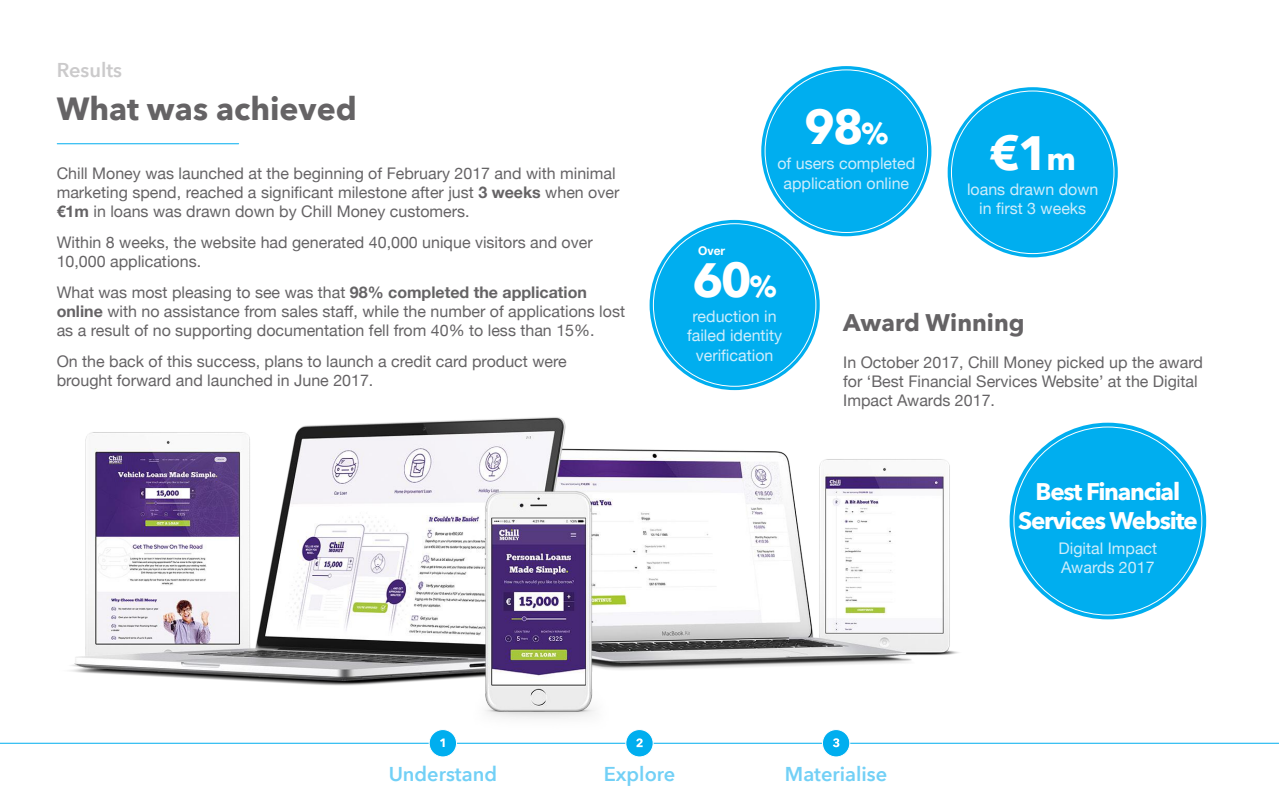
<style>
.page{position:relative;width:1279px;height:800px;background:#fff}
.page>*{position:absolute;margin:0;border:0;box-sizing:border-box;transform-origin:0 0}
.t1{font:700 48px "Avenir Next";color:#fff}
.t2{font:700 32px "Avenir Next";color:#656365}
.t3{font:700 24px/28.8px "Avenir Next";letter-spacing:-.05em;color:#fff;text-align:center}
.t4{font:700 24px "Avenir Next";color:#656365}
.t5{font:600 20px "Avenir Next";color:#72d0f6}
.t6{font:600 20px "Avenir Next";color:#cbcacb}
.t7{font:16px/19.2px "Helvetica Neue";color:#656365}
.t8{font:16px/19.2px "Helvetica Neue";color:#cdedfc;text-align:center}
.t9{font:700 12px "Helvetica Neue";color:#fff}
.s1{font-weight:700}
.s2{font-size:30px}
.s3{font-size:32px}
</style>
<div class="page">
<svg style="left:947px;top:87px;width:170px;height:170px;background:#30bdf1"></svg>
<svg style="left:1009px;top:422px;width:197px;height:197px;background:#30bdf1"></svg>
<div style="left:951px;top:91px;width:163px;height:162px;background:#00aeef;border-radius:50%"></div>
<div style="left:1013px;top:427px;width:188px;height:188px;background:#00aeef;border-radius:50%"></div>
<hr style="left:0;top:742px;width:1278px;height:1px;background:#00aeef">
<div style="left:626px;top:729px;width:27px;height:27px;background:#00aeef;border-radius:50%"></div>
<div style="left:625px;top:729px;width:28px;height:28px;border:1px solid #fff;border-radius:50%"></div>
<div style="left:429px;top:729px;width:27px;height:27px;background:#00aeef;border-radius:50%"></div>
<div style="left:429px;top:729px;width:28px;height:28px;border:1px solid #fff;border-radius:50%"></div>
<div style="left:822px;top:729px;width:27px;height:27px;background:#00aeef;border-radius:50%"></div>
<div style="left:822px;top:729px;width:28px;height:28px;border:1px solid #fff;border-radius:50%"></div>
<svg style="left:440px;top:738px;width:4px;height:8px"></svg>
<svg style="left:636px;top:738px;width:6px;height:9px"></svg>
<svg style="left:832px;top:738px;width:7px;height:9px"></svg>
<hr style="left:57px;top:143px;width:182px;height:1px;background:#00aeef">
<svg style="left:759px;top:65px;width:174px;height:173px"></svg>
<div style="left:765px;top:70px;width:162px;height:162px;background:#00aeef;border-radius:50%"></div>
<img style="left:70px;top:417px;width:889px;height:302px">
<svg style="left:648px;top:218px;width:173px;height:173px"></svg>
<div style="left:653px;top:224px;width:163px;height:162px;background:#00aeef;border-radius:50%"></div>
<p class="t6" style="left:57px;top:53px;width:67px">Results</p>
<h2 class="t2" style="left:57px;top:81px;width:302px">What was achieved</h2>
<p class="t7" style="left:57px;top:164px;width:564px">Chill Money was launched at the beginning of February 2017 and with minimal marketing spend, reached a significant milestone after just <span class="s1">3 weeks</span> when over <span class="s1">€1m</span> in loans was drawn down by Chill Money customers.</p>
<p class="t7" style="left:57px;top:233px;width:537px">Within 8 weeks, the website had generated 40,000 unique visitors and over<br>10,000 applications.</p>
<p class="t7" style="left:57px;top:283px;width:570px">What was most pleasing to see was that <span class="s1">98% completed the application online</span> with no assistance from sales staff, while the number of applications lost as a result of no supporting documentation fell from 40% to less than 15%.</p>
<p class="t7" style="left:57px;top:352px;width:511px">On the back of this success, plans to launch a credit card product were brought forward and launched in June 2017.</p>
<p class="t9" style="left:698px;top:241px;width:29px">Over</p>
<h1 class="t1" style="left:804px;top:86px;width:86px">98<span class="s2">%</span></h1>
<p class="t8" style="left:777px;top:155px;width:139px">of users completed application online</p>
<h1 class="t1" style="left:989px;top:112px;width:88px">€1<span class="s3">m</span></h1>
<p class="t8" style="left:967px;top:181px;width:133px">loans drawn down in first 3 weeks</p>
<h1 class="t1" style="left:692px;top:239px;width:86px">60<span class="s2">%</span></h1>
<p class="t8" style="left:687px;top:308px;width:97px">reduction in failed identity verification</p>
<h3 class="t4" style="left:843px;top:302px;width:183px">Award Winning</h3>
<p class="t7" style="left:843px;top:353px;width:361px">In October 2017, Chill Money picked up the award for ‘Best Financial Services Website’ at the Digital<br>Impact Awards 2017.</p>
<h3 class="t3" style="left:1018px;top:477px;width:181px">Best Financial<br>Services Website</h3>
<p class="t8" style="left:1058px;top:539px;width:100px;text-align:left">Digital Impact<br>Awards 2017</p>
<p class="t5" style="left:388px;top:756px;width:110px">Understand</p>
<p class="t5" style="left:603px;top:756px;width:73px">Explore</p>
<p class="t5" style="left:785px;top:756px;width:104px">Materialise</p>
</div>
